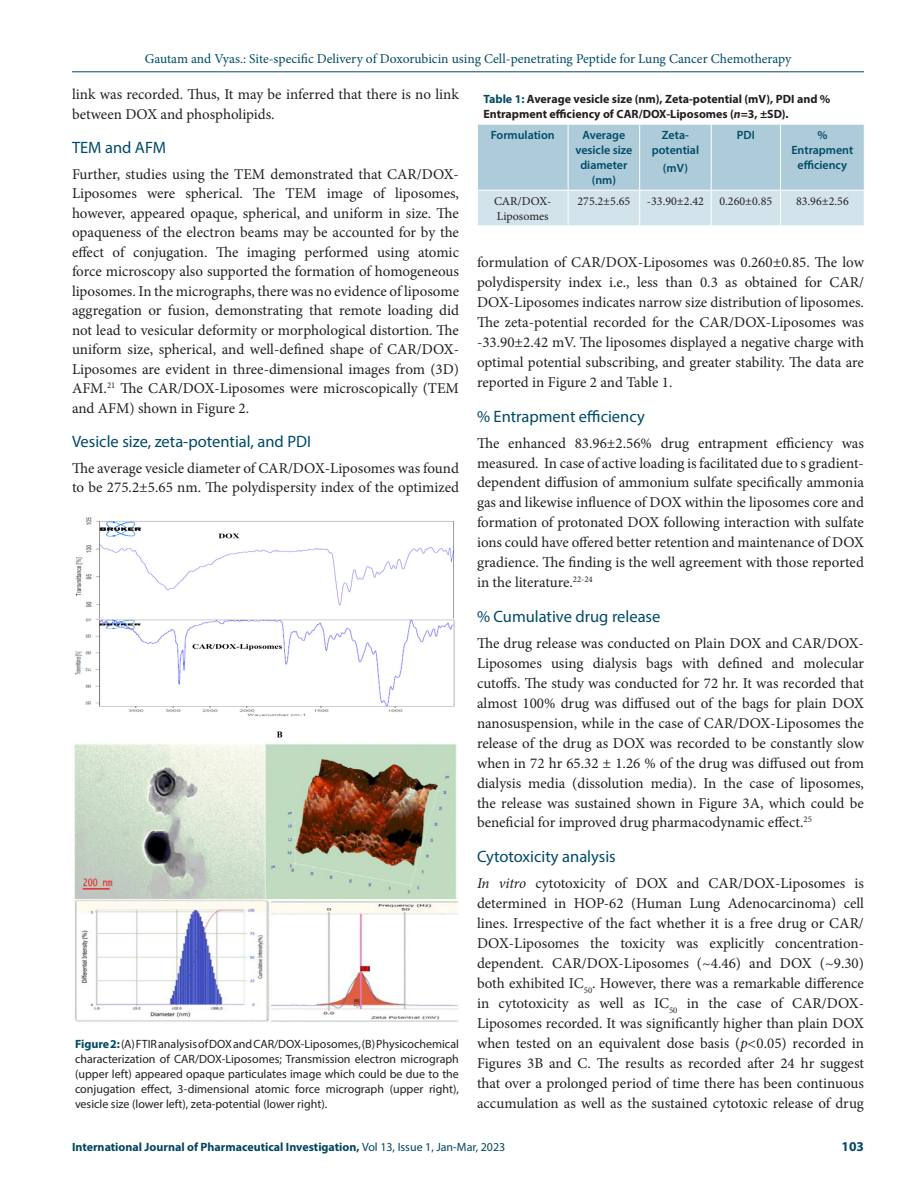
<style>
.page{position:relative;width:918px;height:1188px;background:#fff}
.page>*{position:absolute;margin:0;border:0;box-sizing:border-box;transform-origin:0 0}
.Heading_2{font:16.5px "Myriad Pro";color:#004a67}
.Body_text{font:15px/20px "Minion Pro";color:#231f20;text-align:justify}
.t1{font:13.5px "Minion Pro";color:#004a67}
.t2{font:700 13.5px "Myriad Pro";color:#004a67}
.FIG_Caption{font:12px/15px "Myriad Pro";color:#231f20;text-align:justify}
.Table_Caption{font:700 12px/15px "Myriad Pro";color:#231f20}
.Table_Caption_Header{font:600 12px/15px "Myriad Pro";color:#004a67;text-align:center}
.t3{font:700 12px "Myriad Pro";color:#004661}
.Table_Body{font:12px/15px "Minion Pro";color:#231f20}
.s1{font-weight:700;color:#004a67}
.s2{color:#004a67}
.s3{font-style:italic}
.s4{font-weight:400}
</style>
<div class="page">
<hr style="left:72px;top:72px;width:792px;height:1px;background:#004a67">
<img style="left:74px;top:517px;width:384px;height:505px">
<svg style="left:478px;top:125px;width:386px;height:100px;background:#bad3df"></svg>
<hr style="left:568px;top:125px;width:1px;height:65px;background:#fff">
<hr style="left:639px;top:125px;width:1px;height:65px;background:#fff">
<hr style="left:711px;top:125px;width:1px;height:65px;background:#fff">
<hr style="left:780px;top:125px;width:1px;height:65px;background:#fff">
<hr style="left:477px;top:190px;width:91px;height:1px;background:#fff">
<hr style="left:568px;top:190px;width:72px;height:1px;background:#fff">
<hr style="left:568px;top:191px;width:1px;height:34px;background:#fff">
<hr style="left:640px;top:190px;width:71px;height:1px;background:#fff">
<hr style="left:639px;top:191px;width:1px;height:34px;background:#fff">
<hr style="left:711px;top:190px;width:70px;height:1px;background:#fff">
<hr style="left:711px;top:191px;width:1px;height:34px;background:#fff">
<hr style="left:781px;top:190px;width:84px;height:1px;background:#fff">
<hr style="left:780px;top:191px;width:1px;height:34px;background:#fff">
<p class="t1" style="left:145px;top:50px;width:648px">Gautam and Vyas.: Site-specific Delivery of Doxorubicin using Cell-penetrating Peptide for Lung Cancer Chemotherapy</p>
<p class="Body_text" style="left:72px;top:85px;width:388px;line-height:19.5px">link was recorded. Thus, It may be inferred that there is no link between DOX and phospholipids.</p>
<p class="Heading_2" style="left:72px;top:137px;width:96px">TEM and AFM</p>
<p class="Body_text" style="left:72px;top:164px;width:389px;line-height:19.5px">Further, studies using the TEM demonstrated that CAR/DOX-Liposomes were spherical. The TEM image of liposomes, however, appeared opaque, spherical, and uniform in size. The opaqueness of the electron beams may be accounted for by the effect of conjugation. The imaging performed using atomic force microscopy also supported the formation of homogeneous liposomes. In the micrographs, there was no evidence of liposome aggregation or fusion, demonstrating that remote loading did not lead to vesicular deformity or morphological distortion. The uniform size, spherical, and well-defined shape of CAR/DOX-Liposomes are evident in three-dimensional images from (3D)<br>AFM.<sup>21</sup> The CAR/DOX-Liposomes were microscopically (TEM and AFM) shown in Figure 2.</p>
<p class="Heading_2" style="left:72px;top:431px;width:241px">Vesicle size, zeta-potential, and PDI</p>
<p class="Body_text" style="left:72px;top:458px;width:389px;line-height:19.5px">The average vesicle diameter of CAR/DOX-Liposomes was found to be 275.2±5.65 nm. The polydispersity index of the optimized</p>
<p class="FIG_Caption" style="left:75px;top:1036px;width:385px"><span class="s1">Figure 2:</span> (A) FTIR analysis of DOX and CAR/DOX-Liposomes, (B) Physicochemical characterization of CAR/DOX-Liposomes; Transmission electron micrograph (upper left) appeared opaque particulates image which could be due to the conjugation effect, 3-dimensional atomic force micrograph (upper right), vesicle size (lower left), zeta-potential (lower right).</p>
<p class="Table_Caption" style="left:483px;top:91px;width:349px"><span class="s2">Table 1:</span> Average vesicle size (nm), Zeta-potential (mV), PDI and %<br>Entrapment efficiency of CAR/DOX-Liposomes (<span class="s3">n</span>=3, ±SD).</p>
<p class="Table_Caption_Header" style="left:491px;top:127px;width:65px">Formulation</p>
<p class="Table_Caption_Header" style="left:575px;top:127px;width:58px">Average vesicle size diameter (nm)</p>
<p class="Table_Caption_Header" style="left:652px;top:127px;width:49px">Zeta&shy;potential</p>
<p class="Table_Caption_Header" style="left:737px;top:127px;width:20px">PDI</p>
<p class="Table_Caption_Header" style="left:791px;top:127px;width:63px">%<br>Entrapment efficiency</p>
<p class="Table_Caption_Header" style="left:663px;top:160px;width:27px">(mV)</p>
<p class="Table_Body" style="left:494px;top:194px;width:59px">CAR/DOX-<br>Liposomes</p>
<p class="Table_Body" style="left:578px;top:194px;width:54px">275.2±5.65</p>
<p class="Table_Body" style="left:647px;top:194px;width:59px">-33.90±2.42</p>
<p class="Table_Body" style="left:719px;top:194px;width:54px">0.260±0.85</p>
<p class="Table_Body" style="left:796px;top:194px;width:54px">83.96±2.56</p>
<p class="Body_text" style="left:477px;top:252px;width:389px">formulation of CAR/DOX-Liposomes was 0.260±0.85. The low polydispersity index i.e., less than 0.3 as obtained for CAR/ DOX-Liposomes indicates narrow size distribution of liposomes.<br>The zeta-potential recorded for the CAR/DOX-Liposomes was -33.90±2.42 mV. The liposomes displayed a negative charge with optimal potential subscribing, and greater stability. The data are reported in Figure 2 and Table 1.</p>
<p class="Heading_2" style="left:477px;top:406px;width:169px">% Entrapment efficiency</p>
<p class="Body_text" style="left:477px;top:433px;width:389px">The enhanced 83.96±2.56% drug entrapment efficiency was measured. In case of active loading is facilitated due to s gradient&shy;dependent diffusion of ammonium sulfate specifically ammonia gas and likewise influence of DOX within the liposomes core and formation of protonated DOX following interaction with sulfate ions could have offered better retention and maintenance of DOX gradience. The finding is the well agreement with those reported in the literature.<sup>22-24</sup></p>
<p class="Heading_2" style="left:477px;top:606px;width:185px">% Cumulative drug release</p>
<p class="Body_text" style="left:477px;top:633px;width:389px">The drug release was conducted on Plain DOX and CAR/DOX-Liposomes using dialysis bags with defined and molecular cutoffs. The study was conducted for 72 hr. It was recorded that almost 100% drug was diffused out of the bags for plain DOX nanosuspension, while in the case of CAR/DOX-Liposomes the release of the drug as DOX was recorded to be constantly slow when in 72 hr 65.32 ± 1.26 % of the drug was diffused out from dialysis media (dissolution media). In the case of liposomes, the release was sustained shown in Figure 3A, which could be beneficial for improved drug pharmacodynamic effect.<sup>25</sup></p>
<p class="Heading_2" style="left:477px;top:847px;width:140px">Cytotoxicity analysis</p>
<p class="Body_text" style="left:477px;top:874px;width:389px"><span class="s3">In vitro</span> cytotoxicity of DOX and CAR/DOX-Liposomes is determined in HOP-62 (Human Lung Adenocarcinoma) cell lines. Irrespective of the fact whether it is a free drug or CAR/ DOX-Liposomes the toxicity was explicitly concentration&shy;dependent. CAR/DOX-Liposomes (~4.46) and DOX (~9.30) both exhibited IC<sub>50</sub>. However, there was a remarkable difference in cytotoxicity as well as IC<sub>50</sub> in the case of CAR/DOX-Liposomes recorded. It was significantly higher than plain DOX when tested on an equivalent dose basis (<span class="s3">p&lt;</span>0.05) recorded in Figures 3B and C. The results as recorded after 24 hr suggest that over a prolonged period of time there has been continuous accumulation as well as the sustained cytotoxic release of drug</p>
<p class="t3" style="left:72px;top:1139px;width:435px">International Journal of Pharmaceutical Investigation, <span class="s4">Vol 13, Issue 1, Jan-Mar, 2023</span></p>
<p class="t2" style="left:842px;top:1137px;width:24px">103</p>
</div>
